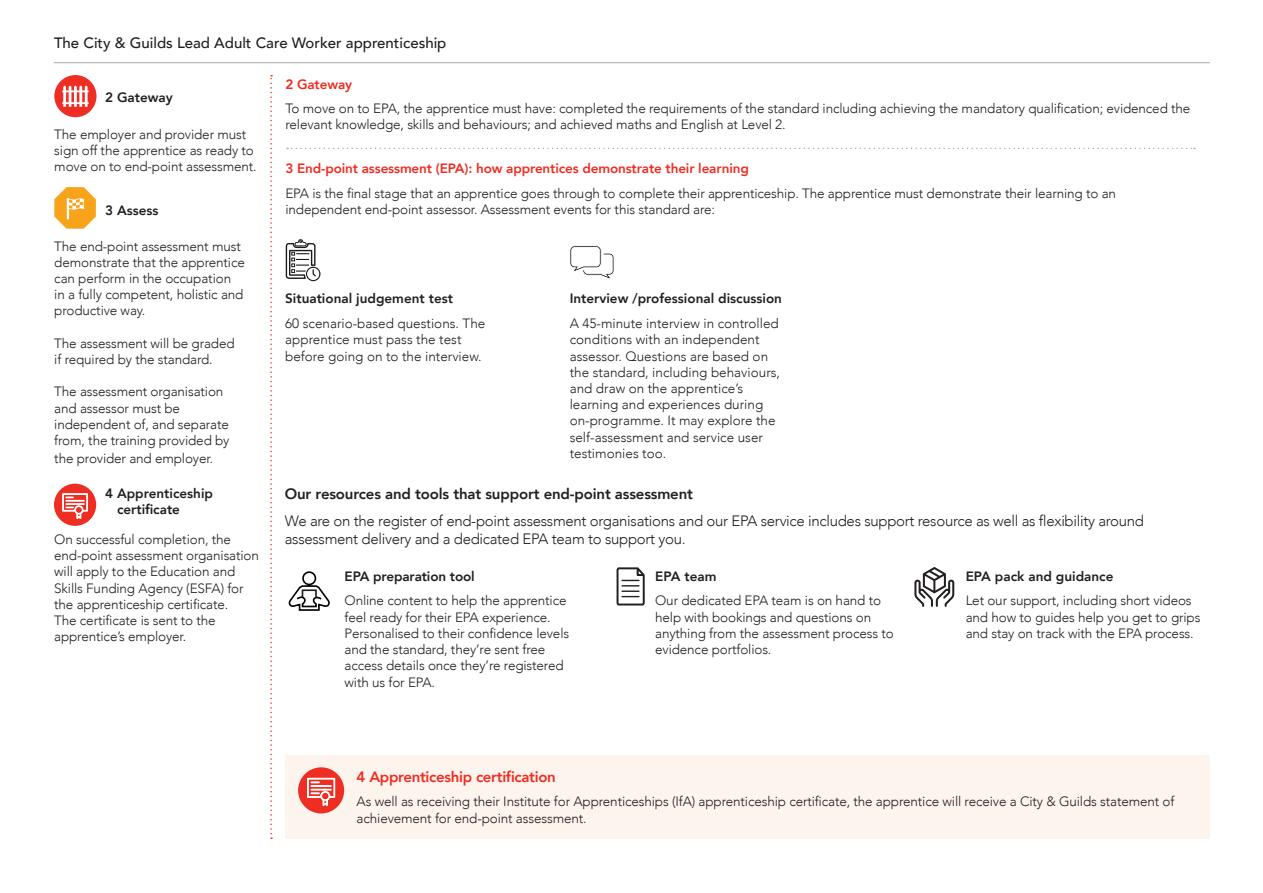
<style>
.page{position:relative;width:1263px;height:893px;background:#fff}
.page>*{position:absolute;margin:0;border:0;box-sizing:border-box;transform-origin:0 0}
.t1{font:300 15px/18px "Avenir";letter-spacing:-.02em;color:#231f20}
.t2{font:800 15px "Avenir";letter-spacing:-.01em;color:#231f20}
.t3{font:500 15px "Avenir";color:#231f20}
.t4{font:800 15px "Avenir";letter-spacing:-.02em;color:#ee2e22}
.t5{font:300 13.5px/16.2px "Avenir";letter-spacing:-.01em;color:#231f20}
.t6{font:800 13.5px/16.2px "Avenir";color:#231f20}
.t7{font:800 13.5px "Avenir";letter-spacing:-.01em;color:#ee2e22}
</style>
<div class="page">
<hr style="left:54px;top:62px;width:1156px;height:1px;background:#000">
<svg style="left:270px;top:75px;width:2px;height:764px"></svg>
<div style="left:54px;top:75px;width:43px;height:42px;background:#ee2e22;border-radius:50%"></div>
<svg style="left:62px;top:86px;width:27px;height:21px"></svg>
<svg style="left:54px;top:187px;width:42px;height:42px"></svg>
<div style="left:286px;top:755px;width:924px;height:84px;background:#fef4ee"></div>
<div style="left:54px;top:484px;width:42px;height:42px;background:#ee2e22;border-radius:50%"></div>
<svg style="left:62px;top:493px;width:26px;height:26px"></svg>
<div style="left:298px;top:767px;width:46px;height:46px;background:#ee2e22;border-radius:50%"></div>
<svg style="left:307px;top:777px;width:28px;height:29px"></svg>
<svg style="left:287px;top:148px;width:908px;height:1px"></svg>
<svg style="left:616px;top:567px;width:29px;height:38px"></svg>
<svg style="left:914px;top:567px;width:40px;height:40px"></svg>
<svg style="left:289px;top:571px;width:41px;height:40px"></svg>
<div style="left:302px;top:589px;width:15px;height:9px;border:2px solid #231f20"></div>
<svg style="left:286px;top:239px;width:35px;height:42px"></svg>
<svg style="left:570px;top:246px;width:44px;height:33px"></svg>
<p class="t3" style="left:54px;top:30px;width:394px">The City &amp; Guilds Lead Adult Care Worker apprenticeship</p>
<p class="t6" style="left:105px;top:89px;width:69px">2 Gateway</p>
<p class="t5" style="left:54px;top:126px;width:204px">The employer and provider must sign off the apprentice as ready to move on to end-point assessment.</p>
<p class="t6" style="left:105px;top:202px;width:55px">3 Assess</p>
<p class="t5" style="left:54px;top:238px;width:192px">The end-point assessment must demonstrate that the apprentice can perform in the occupation in a fully competent, holistic and productive way.</p>
<p class="t5" style="left:54px;top:335px;width:182px">The assessment will be graded if required by the standard.</p>
<p class="t5" style="left:54px;top:384px;width:177px">The assessment organisation and assessor must be independent of, and separate from, the training provided by</p>
<p class="t5" style="left:54px;top:450px;width:160px">the provider and employer.</p>
<p class="t6" style="left:117px;top:485px;width:98px;text-indent:-12px">4 Apprenticeship certificate</p>
<p class="t5" style="left:54px;top:531px;width:206px">On successful completion, the end-point assessment organisation will apply to the Education and<br>Skills Funding Agency (ESFA) for the apprenticeship certificate.<br>The certificate is sent to the apprentice’s employer.</p>
<p class="t7" style="left:285px;top:73px;width:68px">2 Gateway</p>
<p class="t5" style="left:285px;top:101px;width:906px">To move on to EPA, the apprentice must have: completed the requirements of the standard including achieving the mandatory qualification; evidenced the relevant knowledge, skills and behaviours; and achieved maths and English at Level 2.</p>
<p class="t7" style="left:285px;top:158px;width:465px">3 End-point assessment (EPA): how apprentices demonstrate their learning</p>
<p class="t5" style="left:285px;top:185px;width:832px">EPA is the final stage that an apprentice goes through to complete their apprenticeship. The apprentice must demonstrate their learning to an independent end-point assessor. Assessment events for this standard are:</p>
<p class="t6" style="left:285px;top:291px;width:169px">Situational judgement test</p>
<p class="t5" style="left:285px;top:315px;width:202px">60 scenario-based questions. The apprentice must pass the test before going on to the interview.</p>
<p class="t6" style="left:570px;top:291px;width:214px">Interview /professional discussion</p>
<p class="t5" style="left:570px;top:315px;width:212px">A 45-minute interview in controlled conditions with an independent assessor. Questions are based on the standard, including behaviours, and draw on the apprentice’s learning and experiences during on-programme. It may explore the self-assessment and service user testimonies too.</p>
<p class="t2" style="left:285px;top:482px;width:410px">Our resources and tools that support end-point assessment</p>
<p class="t1" style="left:285px;top:512px;width:861px">We are on the register of end-point assessment organisations and our EPA service includes support resource as well as flexibility around assessment delivery and a dedicated EPA team to support you.</p>
<p class="t6" style="left:655px;top:568px;width:63px">EPA team</p>
<p class="t5" style="left:655px;top:593px;width:240px">Our dedicated EPA team is on hand to help with bookings and questions on anything from the assessment process to evidence portfolios.</p>
<p class="t6" style="left:345px;top:568px;width:132px">EPA preparation tool</p>
<p class="t5" style="left:345px;top:593px;width:226px">Online content to help the apprentice feel ready for their EPA experience.<br>Personalised to their confidence levels and the standard, they’re sent free access details once they’re registered with us for EPA.</p>
<p class="t6" style="left:966px;top:568px;width:149px">EPA pack and guidance</p>
<p class="t5" style="left:966px;top:593px;width:236px">Let our support, including short videos and how to guides help you get to grips and stay on track with the EPA process.</p>
<p class="t4" style="left:357px;top:765px;width:201px">4 Apprenticeship certification</p>
<p class="t5" style="left:357px;top:794px;width:819px">As well as receiving their Institute for Apprenticeships (IfA) apprenticeship certificate, the apprentice will receive a City &amp; Guilds statement of achievement for end-point assessment.</p>
</div>
